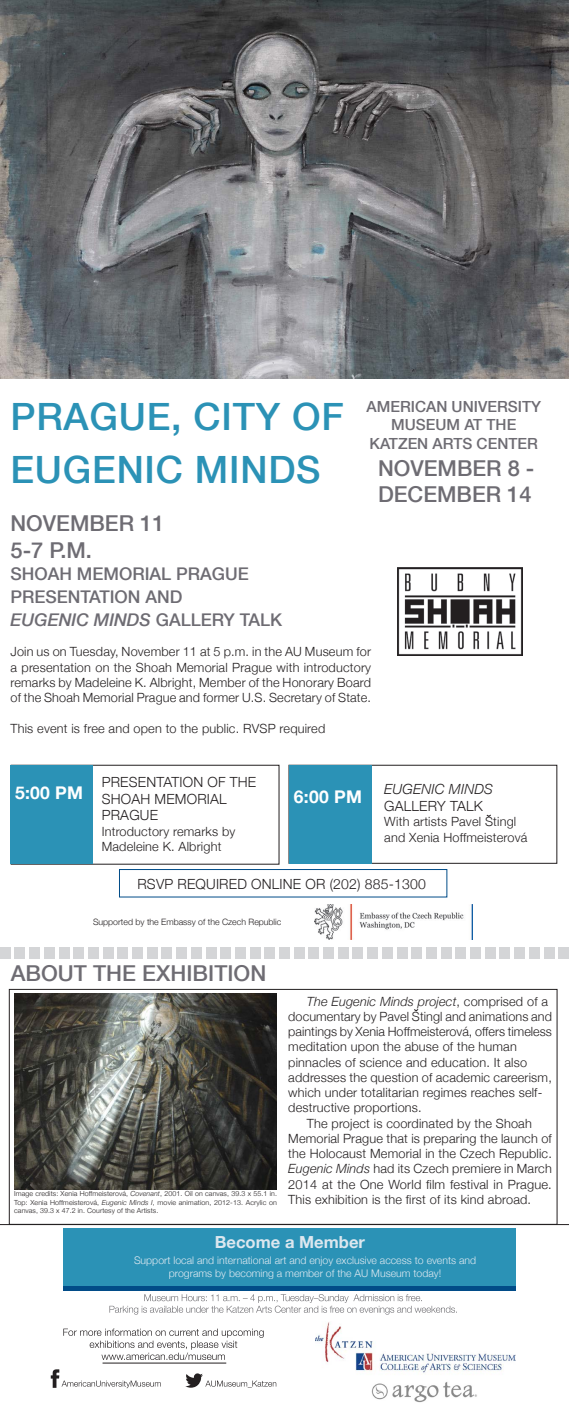
<style>
.page{position:relative;width:569px;height:1418px;background:#fff}
.page>*{position:absolute;margin:0;border:0;box-sizing:border-box;transform-origin:0 0}
.t1{font:500 37.62px/53.4px "Helvetica Neue";letter-spacing:.02em;color:#2b92b6}
.t2{font:500 21.88px/26.2px "Helvetica Neue";color:#6e6c73}
.t3{font:500 17.5px/22.8px "Helvetica Neue";color:#6e6c73}
.t4{font:700 17.5px "Helvetica Neue";letter-spacing:.015em;color:#fff}
.t5{font:700 16.62px "Helvetica Neue";color:#dce7ef}
.t6{font:500 15.31px/18.4px "Helvetica Neue";color:#6e6c73;text-align:center}
.t7{font:300 14px/16.8px "Helvetica Neue";letter-spacing:.015em;color:#231f20}
.t8{font:italic 300 14px "Helvetica Neue";letter-spacing:.015em;color:#231f20}
.t9{font:300 12.69px/15.2px "Helvetica Neue";letter-spacing:.015em;color:#231f20}
.t10{font:italic 300 12.69px "Helvetica Neue";letter-spacing:.015em;color:#231f20}
.t11{font:300 10.5px/12.6px "Helvetica Neue";color:#dfe9f1;text-align:center}
.t12{font:300 8.75px "Helvetica Neue";color:#231f20}
.t13{font:300 7px/8.4px "Helvetica Neue";letter-spacing:.015em;color:#231f20;text-align:justify}
.s1{font-style:italic}
.s2{font-style:normal}
</style>
<div class="page">
<div style="left:11px;top:765px;width:268px;height:99px;border:1px solid #231f20"></div>
<div style="left:288px;top:765px;width:269px;height:98px;border:1px solid #231f20"></div>
<div style="left:11px;top:765px;width:82px;height:98px;background:#2b92b6"></div>
<div style="left:289px;top:765px;width:82px;height:98px;background:#2b92b6"></div>
<svg style="left:109px;top:1294px;width:348px;height:20px"></svg>
<img style="left:371px;top:1382px;width:106px;height:21px">
<img style="left:316px;top:1322px;width:200px;height:52px">
<svg style="left:63px;top:1328px;width:201px;height:32px"></svg>
<svg style="left:51px;top:1369px;width:110px;height:19px"></svg>
<hr style="left:103px;top:1362px;width:123px;height:1px;background:#231f20">
<svg style="left:185px;top:1373px;width:91px;height:14px"></svg>
<div style="left:63px;top:1228px;width:453px;height:58px;background:#2b92b6"></div>
<div style="left:63px;top:1285px;width:453px;height:5px;background:#014c88"></div>
<hr style="left:0;top:1224px;width:569px;height:1px;background:#231f20">
<img style="left:0;top:0;width:569px;height:378px">
<img style="left:14px;top:993px;width:263px;height:196px">
<div style="left:119px;top:869px;width:328px;height:28px;border:1px solid #014c88"></div>
<div style="left:9px;top:989px;width:548px;height:235px;border:1px solid #231f20"></div>
<div style="left:0;top:947px;width:10px;height:12px;background:#d4d5d7"></div>
<div style="left:15px;top:947px;width:10px;height:12px;background:#d4d5d7"></div>
<div style="left:29px;top:947px;width:11px;height:12px;background:#d4d5d7"></div>
<div style="left:44px;top:947px;width:11px;height:12px;background:#d4d5d7"></div>
<div style="left:59px;top:947px;width:10px;height:12px;background:#d4d5d7"></div>
<div style="left:73px;top:947px;width:11px;height:12px;background:#d4d5d7"></div>
<div style="left:88px;top:947px;width:11px;height:12px;background:#d4d5d7"></div>
<div style="left:103px;top:947px;width:10px;height:12px;background:#d4d5d7"></div>
<div style="left:118px;top:947px;width:10px;height:12px;background:#d4d5d7"></div>
<div style="left:132px;top:947px;width:11px;height:12px;background:#d4d5d7"></div>
<div style="left:147px;top:947px;width:10px;height:12px;background:#d4d5d7"></div>
<div style="left:162px;top:947px;width:10px;height:12px;background:#d4d5d7"></div>
<div style="left:176px;top:947px;width:11px;height:12px;background:#d4d5d7"></div>
<div style="left:191px;top:947px;width:10px;height:12px;background:#d4d5d7"></div>
<div style="left:206px;top:947px;width:10px;height:12px;background:#d4d5d7"></div>
<div style="left:220px;top:947px;width:11px;height:12px;background:#d4d5d7"></div>
<div style="left:235px;top:947px;width:11px;height:12px;background:#d4d5d7"></div>
<div style="left:250px;top:947px;width:10px;height:12px;background:#d4d5d7"></div>
<div style="left:264px;top:947px;width:11px;height:12px;background:#d4d5d7"></div>
<div style="left:279px;top:947px;width:11px;height:12px;background:#d4d5d7"></div>
<div style="left:294px;top:947px;width:10px;height:12px;background:#d4d5d7"></div>
<div style="left:309px;top:947px;width:10px;height:12px;background:#d4d5d7"></div>
<div style="left:323px;top:947px;width:11px;height:12px;background:#d4d5d7"></div>
<div style="left:338px;top:947px;width:10px;height:12px;background:#d4d5d7"></div>
<div style="left:353px;top:947px;width:10px;height:12px;background:#d4d5d7"></div>
<div style="left:367px;top:947px;width:11px;height:12px;background:#d4d5d7"></div>
<div style="left:382px;top:947px;width:10px;height:12px;background:#d4d5d7"></div>
<div style="left:397px;top:947px;width:10px;height:12px;background:#d4d5d7"></div>
<div style="left:411px;top:947px;width:11px;height:12px;background:#d4d5d7"></div>
<div style="left:426px;top:947px;width:11px;height:12px;background:#d4d5d7"></div>
<div style="left:441px;top:947px;width:10px;height:12px;background:#d4d5d7"></div>
<div style="left:455px;top:947px;width:11px;height:12px;background:#d4d5d7"></div>
<div style="left:470px;top:947px;width:11px;height:12px;background:#d4d5d7"></div>
<div style="left:485px;top:947px;width:10px;height:11px;background:#d4d5d7"></div>
<div style="left:499px;top:947px;width:11px;height:11px;background:#d4d5d7"></div>
<div style="left:514px;top:947px;width:11px;height:11px;background:#d4d5d7"></div>
<div style="left:529px;top:947px;width:10px;height:11px;background:#d4d5d7"></div>
<div style="left:544px;top:947px;width:10px;height:11px;background:#d4d5d7"></div>
<div style="left:558px;top:947px;width:11px;height:11px;background:#d4d5d7"></div>
<img style="left:397px;top:567px;width:125px;height:88px">
<img style="left:314px;top:904px;width:158px;height:36px">
<h1 class="t1" style="left:10px;top:388px;width:335px">PRAGUE, CITY OF<br>EUGENIC MINDS</h1>
<p class="t6" style="left:366px;top:396px;width:176px">AMERICAN UNIVERSITY<br>MUSEUM AT THE<br>KATZEN ARTS CENTER</p>
<h2 class="t2" style="left:378px;top:454px;width:158px">NOVEMBER 8 -<br>DECEMBER 14</h2>
<h2 class="t2" style="left:11px;top:509px;width:156px">NOVEMBER 11<br>5-7 P.M.</h2>
<h3 class="t3" style="left:10px;top:562px;width:273px">SHOAH MEMORIAL PRAGUE<br>PRESENTATION AND<br><span class="s1">EUGENIC MINDS</span> GALLERY TALK</h3>
<p class="t9" style="left:10px;top:643px;width:362px;text-align:justify">Join us on Tuesday, November 11 at 5 p.m. in the AU Museum for a presentation on the Shoah Memorial Prague with introductory remarks by Madeleine K. Albright, Member of the Honorary Board of the Shoah Memorial Prague and former U.S. Secretary of State.</p>
<p class="t9" style="left:10px;top:719px;width:316px">This event is free and open to the public. RVSP required</p>
<h3 class="t4" style="left:15px;top:776px;width:69px">5:00 PM</h3>
<p class="t7" style="left:102px;top:772px;width:156px">PRESENTATION OF THE<br>SHOAH MEMORIAL<br>PRAGUE</p>
<p class="t9" style="left:102px;top:822px;width:135px">Introductory remarks by<br>Madeleine K. Albright</p>
<h3 class="t4" style="left:294px;top:781px;width:69px">6:00 PM</h3>
<p class="t8" style="left:384px;top:778px;width:110px">EUGENIC MINDS</p>
<p class="t7" style="left:384px;top:797px;width:100px">GALLERY TALK</p>
<p class="t9" style="left:384px;top:813px;width:144px">With artists Pavel Stingl and Xenia Hoffmeisterová</p>
<p class="t7" style="left:137px;top:874px;width:290px">RSVP REQUIRED ONLINE OR (202) 885-1300</p>
<p class="t12" style="left:93px;top:915px;width:190px">Supported by the Embassy of the Czech Republic</p>
<h2 class="t2" style="left:11px;top:959px;width:257px">ABOUT THE EXHIBITION</h2>
<p class="t13" style="left:14px;top:1189px;width:264px">Image credits: Xenia Hoffmeisterová, <span class="s1">Covenant</span>, 2001. Oil on canvas, 39.3 x 55.1 in.<br>Top: Xenia Hoffmeisterová, <span class="s1">Eugenic Minds I</span>, movie animation, 2012-13. Acrylic on canvas, 39.3 x 47.2 in. Courtesy of the Artists.</p>
<p class="t10" style="left:307px;top:991px;width:243px">The Eugenic Minds project<span class="s2">, comprised of a</span></p>
<p class="t9" style="left:288px;top:1008px;width:265px">documentary by Pavel Stingl and animations and</p>
<p class="t9" style="left:288px;top:1023px;width:265px">paintings by Xenia Hoffmeisterová, offers timeless</p>
<p class="t9" style="left:288px;top:1038px;width:230px">meditation upon the abuse of the human</p>
<p class="t9" style="left:288px;top:1053px;width:240px">pinnacles of science and education. It also</p>
<p class="t9" style="left:288px;top:1069px;width:265px">addresses the question of academic careerism,</p>
<p class="t9" style="left:288px;top:1084px;width:256px">which under totalitarian regimes reaches self-</p>
<p class="t9" style="left:288px;top:1099px;width:135px">destructive proportions.</p>
<p class="t9" style="left:307px;top:1114px;width:226px">The project is coordinated by the Shoah</p>
<p class="t9" style="left:288px;top:1130px;width:265px">Memorial Prague that is preparing the launch of</p>
<p class="t9" style="left:288px;top:1145px;width:265px">the Holocaust Memorial in the Czech Republic.</p>
<p class="t9" style="left:288px;top:1160px;width:265px"><span class="s1">Eugenic Minds</span> had its Czech premiere in March</p>
<p class="t9" style="left:288px;top:1175px;width:265px">2014 at the One World film festival in Prague.</p>
<p class="t9" style="left:288px;top:1191px;width:244px">This exhibition is the first of its kind abroad.</p>
<h3 class="t5" style="left:215px;top:1227px;width:152px">Become a Member</h3>
<p class="t11" style="left:134px;top:1253px;width:344px">Support local and international art and enjoy exclusive access to events and programs by becoming a member of the AU Museum today!</p>
</div>
